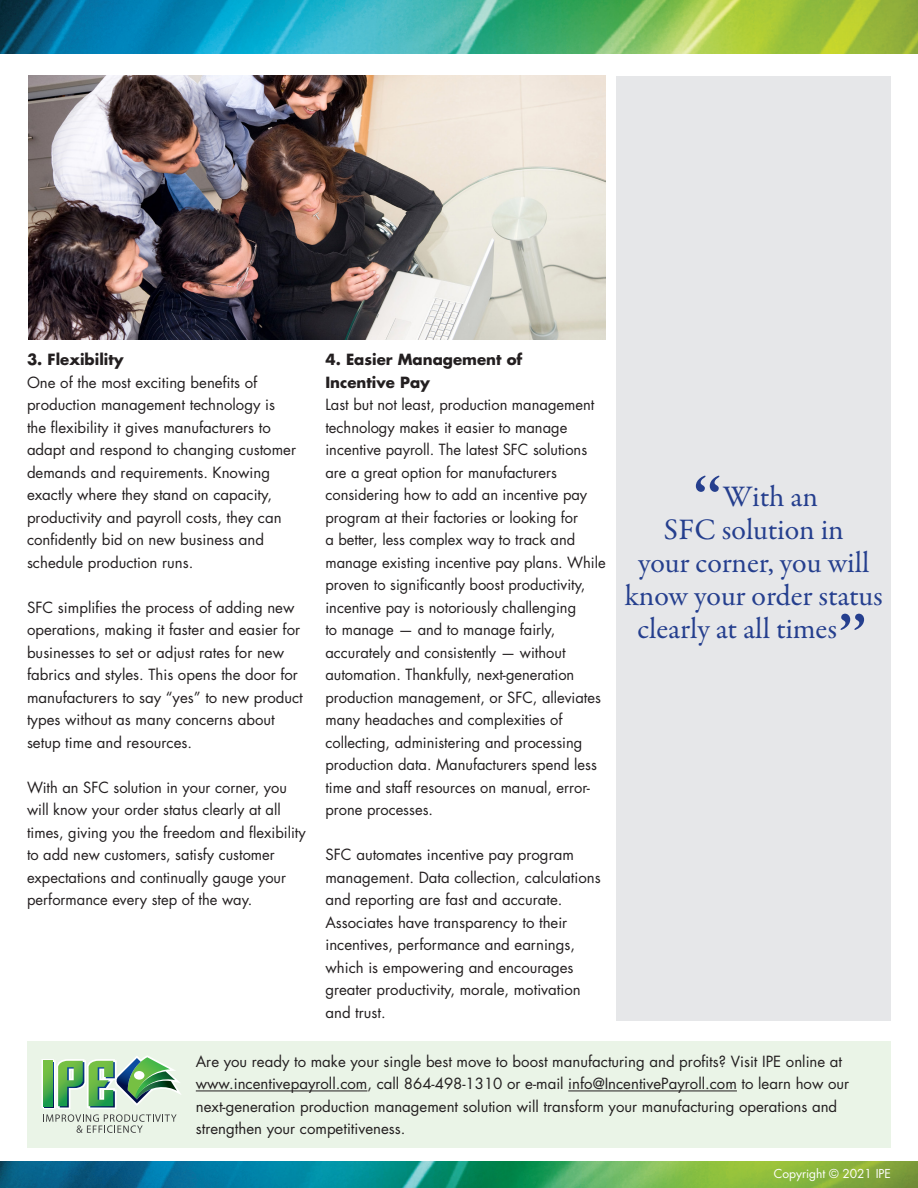
<style>
.page{position:relative;width:918px;height:1188px;background:#fff}
.page>*{position:absolute;margin:0;border:0;box-sizing:border-box;transform-origin:0 0}
.t1{font:700 75px "Garamond 3 LT Std";color:#253f8e}
.t2{font:30px/33px "Garamond Premr Pro";color:#253f8e;text-align:center}
.t3{font:15px/22.5px "Futura Std";color:#231f20}
.t4{font:700 15px "Futura Std";color:#231f20}
.t5{font:12px "Futura Std";color:#fff}
</style>
<div class="page">
<img style="left:0;top:0;width:918px;height:54px">
<img style="left:0;top:1161px;width:918px;height:27px">
<div style="left:27px;top:1041px;width:864px;height:107px;background:#eaf4e7"></div>
<hr style="left:196px;top:1091px;width:171px;height:1px;background:#231f20">
<hr style="left:568px;top:1091px;width:169px;height:1px;background:#231f20">
<div style="left:617px;top:76px;width:274px;height:944px;background:#e6e7e9"></div>
<div style="left:41px;top:1059px;width:13px;height:49px;border:3px solid #fff"></div>
<svg style="left:43px;top:1055px;width:138px;height:78px"></svg>
<div style="left:134px;top:1071px;width:10px;height:9px;background:#fff;border-radius:50%"></div>
<img style="left:28px;top:76px;width:578px;height:263px">
<p class="t4" style="left:325px;top:350px;width:198px">4. Easier Management of</p>
<p class="t4" style="left:325px;top:372px;width:106px">Incentive Pay</p>
<p class="t3" style="left:325px;top:394px;width:282px">Last but not least, production management technology makes it easier to manage incentive payroll. The latest SFC solutions are a great option for manufacturers considering how to add an incentive pay program at their factories or looking for<br>a better, less complex way to track and manage existing incentive pay plans. While proven to significantly boost productivity, incentive pay is notoriously challenging<br>to manage — and to manage fairly, accurately and consistently — without automation. Thankfully, next-generation production management, or SFC, alleviates many headaches and complexities of collecting, administering and processing production data. Manufacturers spend less time and staff resources on manual, error&shy;prone processes.</p>
<p class="t3" style="left:325px;top:844px;width:277px">SFC automates incentive pay program management. Data collection, calculations and reporting are fast and accurate.<br>Associates have transparency to their incentives, performance and earnings, which is empowering and encourages greater productivity, morale, motivation and trust.</p>
<p class="t3" style="left:196px;top:1050px;width:655px">Are you ready to make your single best move to boost manufacturing and profits? Visit IPE online at www.incentivepayroll.com, call 864-498-1310 or e-mail info@IncentivePayroll.com to learn how our next-generation production management solution will transform your manufacturing operations and strengthen your competitiveness.</p>
<p class="t4" style="left:27px;top:350px;width:98px">3. Flexibility</p>
<p class="t3" style="left:27px;top:371px;width:271px">One of the most exciting benefits of production management technology is the flexibility it gives manufacturers to adapt and respond to changing customer demands and requirements. Knowing exactly where they stand on capacity, productivity and payroll costs, they can confidently bid on new business and schedule production runs.</p>
<p class="t3" style="left:27px;top:596px;width:277px">SFC simplifies the process of adding new operations, making it faster and easier for businesses to set or adjust rates for new fabrics and styles. This opens the door for manufacturers to say “yes” to new product types without as many concerns about setup time and resources.</p>
<p class="t3" style="left:27px;top:776px;width:280px">With an SFC solution in your corner, you will know your order status clearly at all times, giving you the freedom and flexibility to add new customers, satisfy customer expectations and continually gauge your performance every step of the way.</p>
<p class="t1" style="left:690px;top:458px;width:35px">“</p>
<p class="t2" style="left:723px;top:481px;width:97px">With an</p>
<p class="t2" style="left:664px;top:514px;width:181px">SFC solution in</p>
<p class="t2" style="left:625px;top:547px;width:260px">your corner, you will know your order status</p>
<p class="t2" style="left:637px;top:613px;width:201px">clearly at all times</p>
<p class="t1" style="left:837px;top:596px;width:35px">”</p>
<p class="t5" style="left:774px;top:1166px;width:119px">Copyright © 2021 IPE</p>
</div>
